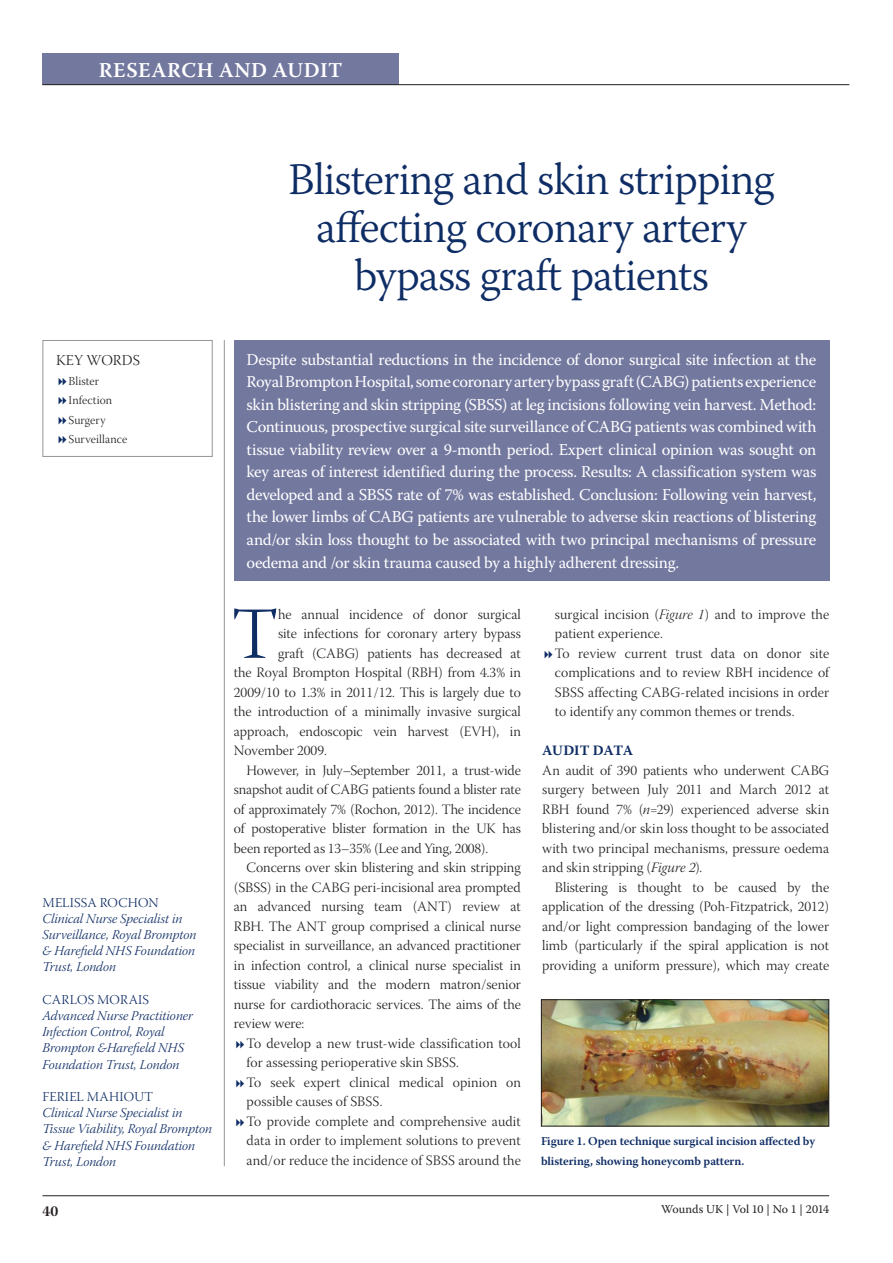
<style>
.page{position:relative;width:893px;height:1263px;background:#fff}
.page>*{position:absolute;margin:0;border:0;box-sizing:border-box;transform-origin:0 0}
.t1{font:73.35px "Warnock Pro Light Subh";color:#0f2d65}
.t2{font:300 45px/48px "Warnock Pro";letter-spacing:-.025em;color:#0f2d65;text-align:center}
.t3{font:600 21px "Warnock Pro";letter-spacing:.025em;color:#fff}
.t4{font:16.5px/22.5px "Warnock Pro";letter-spacing:-.015em;color:#fff;text-align:justify}
.t5{font:15px "Warnock Pro Light Subh";letter-spacing:.01em;color:#231f20}
.t6{font:15px "Warnock Pro Bold Subh";color:#231f20}
.t7{font:14.25px/19.5px "Warnock Pro Light Subh";color:#231f20;text-align:justify}
.t8{font:700 14.25px "Warnock Pro";color:#0f2d65}
.t9{font:13.5px/16.2px "Warnock Pro Light It Subh";color:#0f2d65}
.t10{font:13.5px "Warnock Pro Light Subh";letter-spacing:.01em;color:#0f2d65}
.t11{font:600 12px/19.5px "Warnock Pro";letter-spacing:-.01em;color:#0f2d65}
.t12{font:12px/19.5px "Warnock Pro Light Subh";letter-spacing:.01em;color:#231f20}
.t13{font:12px "Warnock Pro";letter-spacing:-.01em;color:#231f20}
.s1{font-family:"Warnock Pro Light It Disp"}
.s2{font-family:"Warnock Pro Light It Subh"}
</style>
<div class="page">
<hr style="left:43px;top:1195px;width:786px;height:1px;background:#231f20">
<div style="left:43px;top:53px;width:356px;height:32px;background:#73789f"></div>
<hr style="left:43px;top:84px;width:806px;height:1px;background:#231f20">
<hr style="left:224px;top:340px;width:1px;height:826px;background:#939598">
<div style="left:234px;top:340px;width:595px;height:240px;background:#73789f"></div>
<div style="left:43px;top:340px;width:170px;height:117px;border:1px solid #939598"></div>
<img style="left:543px;top:1001px;width:284px;height:123px">
<div style="left:541px;top:999px;width:288px;height:127px;border:1px solid #231f20"></div>
<h3 class="t3" style="left:99px;top:57px;width:245px">RESEARCH AND AUDIT</h3>
<p class="t5" style="left:56px;top:352px;width:85px">KEY WORDS</p>
<p class="t12" style="left:69px;top:372px;width:60px">Blister<br>Infection<br>Surgery<br>Surveillance</p>
<p class="t10" style="left:43px;top:895px;width:40px">Melissa</p>
<p class="t10" style="left:100px;top:895px;width:57px">Rochon</p>
<p class="t9" style="left:43px;top:912px;width:155px">Clinical Nurse Specialist in<br>Surveillance, Royal Brompton &amp; Harefield NHS Foundation<br>Trust, London</p>
<p class="t10" style="left:43px;top:992px;width:19px">Carl</p>
<p class="t10" style="left:77px;top:992px;width:43px">os MOra</p>
<p class="t10" style="left:138px;top:992px;width:11px">is</p>
<p class="t9" style="left:43px;top:1009px;width:152px">Advanced Nurse Practitioner<br>Infection Control, Royal<br>Brompton &amp;Harefield NHS<br>Foundation Trust, London</p>
<p class="t10" style="left:43px;top:1089px;width:102px">Feriel Mahiout</p>
<p class="t9" style="left:43px;top:1106px;width:171px">Clinical Nurse Specialist in<br>Tissue Viability, Royal Brompton &amp; Harefield NHS Foundation<br>Trust, London</p>
<p class="t6" style="left:43px;top:1202px;width:17px">40</p>
<h2 class="t2" style="left:288px;top:155px;width:488px">Blistering and skin stripping affecting coronary artery bypass graft patients</h2>
<p class="t4" style="left:247px;top:348px;width:571px">Despite substantial reductions in the incidence of donor surgical site infection at the Royal Brompton Hospital, some coronary artery bypass graft (CABG) patients experience skin blistering and skin stripping (SBSS) at leg incisions following vein harvest. Method:<br>Continuous, prospective surgical site surveillance of CABG patients was combined with tissue viability review over a 9-month period. Expert clinical opinion was sought on key areas of interest identified during the process. Results: A classification system was developed and a SBSS rate of 7% was established. Conclusion: Following vein harvest, the lower limbs of CABG patients are vulnerable to adverse skin reactions of blistering and/or skin loss thought to be associated with two principal mechanisms of pressure oedema and /or skin trauma caused by a highly adherent dressing.</p>
<h1 class="t1" style="left:232px;top:594px;width:48px">T</h1>
<p class="t7" style="left:278px;top:606px;width:244px">he annual incidence of donor surgical</p>
<p class="t7" style="left:278px;top:626px;width:244px">site infections for coronary artery bypass</p>
<p class="t7" style="left:278px;top:645px;width:244px">graft (CABG) patients has decreased at</p>
<p class="t7" style="left:234px;top:664px;width:288px">the Royal Brompton Hospital (RBH) from 4.3% in</p>
<p class="t7" style="left:234px;top:684px;width:289px">2009/10 to 1.3% in 2011/12. This is largely due to</p>
<p class="t7" style="left:234px;top:703px;width:289px">the introduction of a minimally invasive surgical</p>
<p class="t7" style="left:234px;top:723px;width:289px">approach, endoscopic vein harvest (EVH), in</p>
<p class="t7" style="left:234px;top:742px;width:95px">November 2009.</p>
<p class="t7" style="left:247px;top:762px;width:276px">However, in July–September 2011, a trust-wide</p>
<p class="t7" style="left:234px;top:781px;width:289px">snapshot audit of CABG patients found a blister rate</p>
<p class="t7" style="left:234px;top:801px;width:288px">of approximately 7% (Rochon, 2012). The incidence</p>
<p class="t7" style="left:234px;top:820px;width:288px">of postoperative blister formation in the UK has</p>
<p class="t7" style="left:234px;top:840px;width:256px">been reported as 13–35% (Lee and Ying, 2008).</p>
<p class="t7" style="left:247px;top:859px;width:276px">Concerns over skin blistering and skin stripping</p>
<p class="t7" style="left:234px;top:879px;width:289px">(SBSS) in the CABG peri-incisional area prompted</p>
<p class="t7" style="left:234px;top:898px;width:289px">an advanced nursing team (ANT) review at</p>
<p class="t7" style="left:234px;top:918px;width:289px">RBH. The ANT group comprised a clinical nurse</p>
<p class="t7" style="left:234px;top:937px;width:289px">specialist in surveillance, an advanced practitioner</p>
<p class="t7" style="left:234px;top:957px;width:288px">in infection control, a clinical nurse specialist in</p>
<p class="t7" style="left:234px;top:976px;width:289px">tissue viability and the modern matron/senior</p>
<p class="t7" style="left:234px;top:996px;width:289px">nurse for cardiothoracic services. The aims of the</p>
<p class="t7" style="left:234px;top:1015px;width:72px">review were:</p>
<p class="t7" style="left:247px;top:1035px;width:276px">To develop a new trust-wide classification tool</p>
<p class="t7" style="left:247px;top:1055px;width:214px">for assessing perioperative skin SBSS.</p>
<p class="t7" style="left:247px;top:1074px;width:276px">To seek expert clinical medical opinion on</p>
<p class="t7" style="left:247px;top:1094px;width:137px">possible causes of SBSS.</p>
<p class="t7" style="left:247px;top:1113px;width:276px">To provide complete and comprehensive audit</p>
<p class="t7" style="left:247px;top:1133px;width:276px">data in order to implement solutions to prevent</p>
<p class="t7" style="left:247px;top:1152px;width:276px">and/or reduce the incidence of SBSS around the</p>
<p class="t7" style="left:555px;top:606px;width:276px;text-align:left">surgical incision (<span class="s1">Figure 1</span>) and to improve the patient experience.<br>To review current trust data on donor site complications and to review RBH incidence of SBSS affecting CABG-related incisions in order to identify any common themes or trends.</p>
<p class="t8" style="left:542px;top:742px;width:89px">AUDIT DATA</p>
<p class="t7" style="left:542px;top:762px;width:289px">An audit of 390 patients who underwent CABG surgery between July 2011 and March 2012 at RBH found 7% (<span class="s2">n</span>=29) experienced adverse skin blistering and/or skin loss thought to be associated with two principal mechanisms, pressure oedema and skin stripping (<span class="s2">Figure 2</span>).</p>
<p class="t7" style="left:542px;top:879px;width:289px;text-indent:13px">Blistering is thought to be caused by the application of the dressing (Poh-Fitzpatrick, 2012) and/or light compression bandaging of the lower limb (particularly if the spiral application is not providing a uniform pressure), which may create</p>
<p class="t11" style="left:541px;top:1131px;width:276px">Figure 1. Open technique surgical incision affected by blistering, showing honeycomb pattern.</p>
<p class="t13" style="left:661px;top:1202px;width:170px">Wounds UK | Vol 10 | No 1 | 2014</p>
</div>
